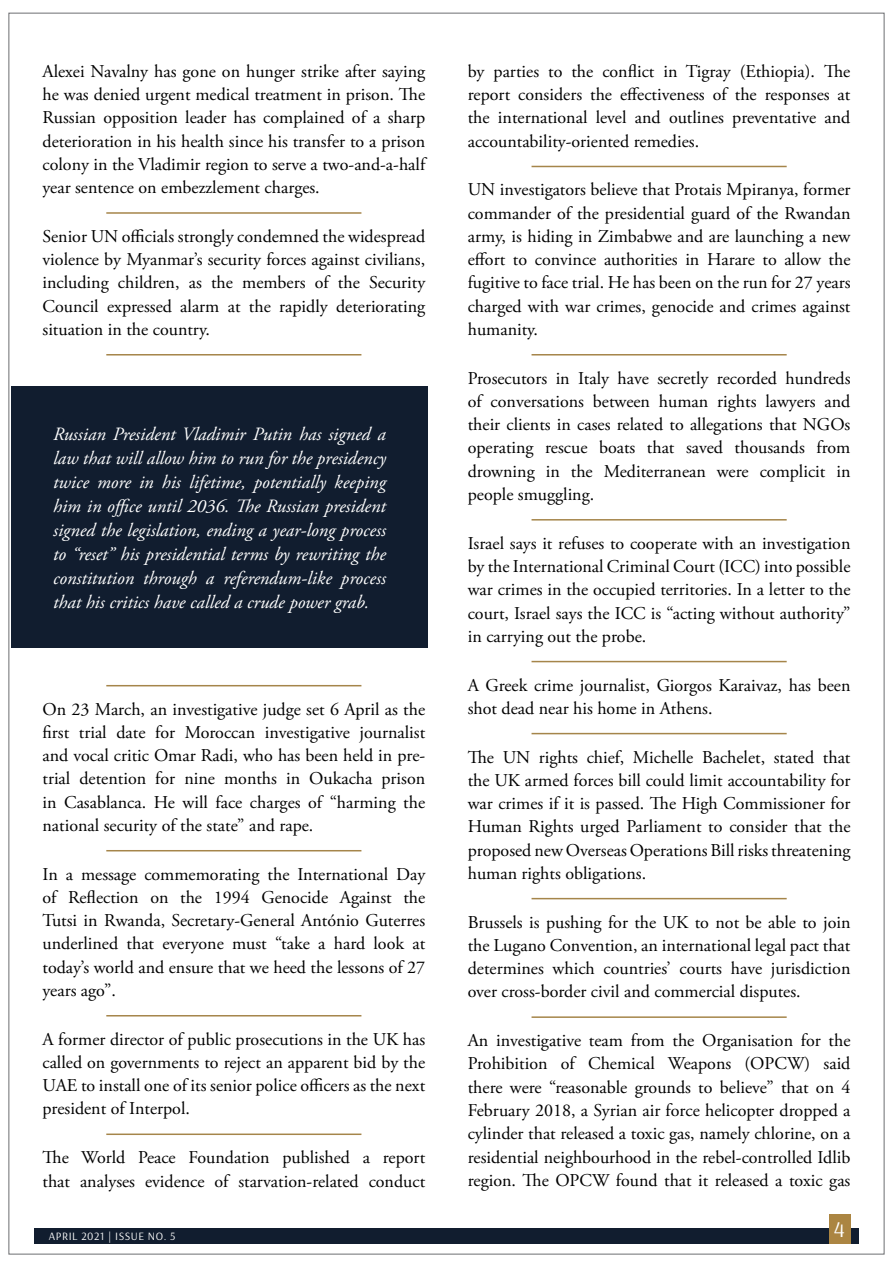
<style>
.page{position:relative;width:893px;height:1263px;background:#fff}
.page>*{position:absolute;margin:0;border:0;box-sizing:border-box;transform-origin:0 0}
.t1{font:22.5px "Arsenal";color:#fff}
.t2{font:italic 18.75px/24px "Adobe Garamond Pro";color:#fff;text-align:justify}
.t3{font:18px/23.2px "Adobe Garamond Pro";color:#000;text-align:justify}
.t4{font:11.25px "Arsenal";letter-spacing:.05em;color:#fff}
</style>
<div class="page">
<div style="left:34px;top:1228px;width:825px;height:16px;background:#111d2f"></div>
<div style="left:829px;top:1214px;width:21px;height:30px;background:#ab8542"></div>
<div style="left:11px;top:386px;width:417px;height:262px;background:#111d2f"></div>
<hr style="left:106px;top:212px;width:255px;height:2px;background:#a5854a">
<hr style="left:106px;top:354px;width:255px;height:1px;background:#a5854a">
<hr style="left:531px;top:166px;width:256px;height:1px;background:#a5854a">
<hr style="left:531px;top:354px;width:256px;height:1px;background:#a5854a">
<hr style="left:531px;top:519px;width:256px;height:1px;background:#a5854a">
<hr style="left:531px;top:661px;width:256px;height:1px;background:#a5854a">
<hr style="left:531px;top:733px;width:256px;height:1px;background:#a5854a">
<hr style="left:531px;top:898px;width:256px;height:1px;background:#a5854a">
<hr style="left:531px;top:1016px;width:256px;height:2px;background:#a5854a">
<hr style="left:106px;top:685px;width:255px;height:1px;background:#a5854a">
<hr style="left:106px;top:850px;width:255px;height:1px;background:#a5854a">
<hr style="left:106px;top:1015px;width:255px;height:1px;background:#a5854a">
<hr style="left:106px;top:1133px;width:255px;height:2px;background:#a5854a">
<p class="t3" style="left:43px;top:60px;width:384px">Alexei Navalny has gone on hunger strike after saying he was denied urgent medical treatment in prison. The Russian opposition leader has complained of a sharp deterioration in his health since his transfer to a prison colony in the Vladimir region to serve a two-and-a-half year sentence on embezzlement charges.</p>
<p class="t3" style="left:43px;top:225px;width:384px">Senior UN officials strongly condemned the widespread violence by Myanmar’s security forces against civilians, including children, as the members of the Security Council expressed alarm at the rapidly deteriorating situation in the country.</p>
<p class="t2" style="left:53px;top:423px;width:334px">Russian President Vladimir Putin has signed a law that will allow him to run for the presidency twice more in his lifetime, potentially keeping him in office until 2036. The Russian president signed the legislation, ending a year-long process to “reset” his presidential terms by rewriting the constitution through a referendum-like process that his critics have called a crude power grab.</p>
<p class="t3" style="left:43px;top:698px;width:384px">On 23 March, an investigative judge set 6 April as the first trial date for Moroccan investigative journalist and vocal critic Omar Radi, who has been held in pre&shy;trial detention for nine months in Oukacha prison in Casablanca. He will face charges of “harming the national security of the state” and rape.</p>
<p class="t3" style="left:43px;top:863px;width:384px">In a message commemorating the International Day of Reflection on the 1994 Genocide Against the Tutsi in Rwanda, Secretary-General António Guterres underlined that everyone must “take a hard look at today’s world and ensure that we heed the lessons of 27 years ago”.</p>
<p class="t3" style="left:43px;top:1028px;width:384px">A former director of public prosecutions in the UK has called on governments to reject an apparent bid by the UAE to install one of its senior police officers as the next president of Interpol.</p>
<p class="t3" style="left:43px;top:1146px;width:384px">The World Peace Foundation published a report that analyses evidence of starvation-related conduct</p>
<p class="t4" style="left:49px;top:1229px;width:128px">APRIL 2021 | ISSUE NO. 5</p>
<p class="t3" style="left:468px;top:60px;width:384px">by parties to the conflict in Tigray (Ethiopia). The report considers the effectiveness of the responses at the international level and outlines preventative and accountability-oriented remedies.</p>
<p class="t3" style="left:468px;top:179px;width:384px">UN investigators believe that Protais Mpiranya, former commander of the presidential guard of the Rwandan army, is hiding in Zimbabwe and are launching a new effort to convince authorities in Harare to allow the fugitive to face trial. He has been on the run for 27 years charged with war crimes, genocide and crimes against humanity.</p>
<p class="t3" style="left:468px;top:367px;width:384px">Prosecutors in Italy have secretly recorded hundreds of conversations between human rights lawyers and their clients in cases related to allegations that NGOs operating rescue boats that saved thousands from drowning in the Mediterranean were complicit in people smuggling.</p>
<p class="t3" style="left:468px;top:532px;width:384px">Israel says it refuses to cooperate with an investigation by the International Criminal Court (ICC) into possible war crimes in the occupied territories. In a letter to the court, Israel says the ICC is “acting without authority” in carrying out the probe.</p>
<p class="t3" style="left:468px;top:674px;width:384px">A Greek crime journalist, Giorgos Karaivaz, has been shot dead near his home in Athens.</p>
<p class="t3" style="left:468px;top:746px;width:384px">The UN rights chief, Michelle Bachelet, stated that the UK armed forces bill could limit accountability for war crimes if it is passed. The High Commissioner for Human Rights urged Parliament to consider that the proposed new Overseas Operations Bill risks threatening human rights obligations.</p>
<p class="t3" style="left:468px;top:911px;width:384px">Brussels is pushing for the UK to not be able to join the Lugano Convention, an international legal pact that determines which countries’ courts have jurisdiction over cross-border civil and commercial disputes.</p>
<p class="t3" style="left:468px;top:1029px;width:384px">An investigative team from the Organisation for the Prohibition of Chemical Weapons (OPCW) said there were “reasonable grounds to believe” that on 4<br>February 2018, a Syrian air force helicopter dropped a cylinder that released a toxic gas, namely chlorine, on a residential neighbourhood in the rebel-controlled Idlib region. The OPCW found that it released a toxic gas</p>
<p class="t1" style="left:834px;top:1215px;width:13px">4</p>
</div>
